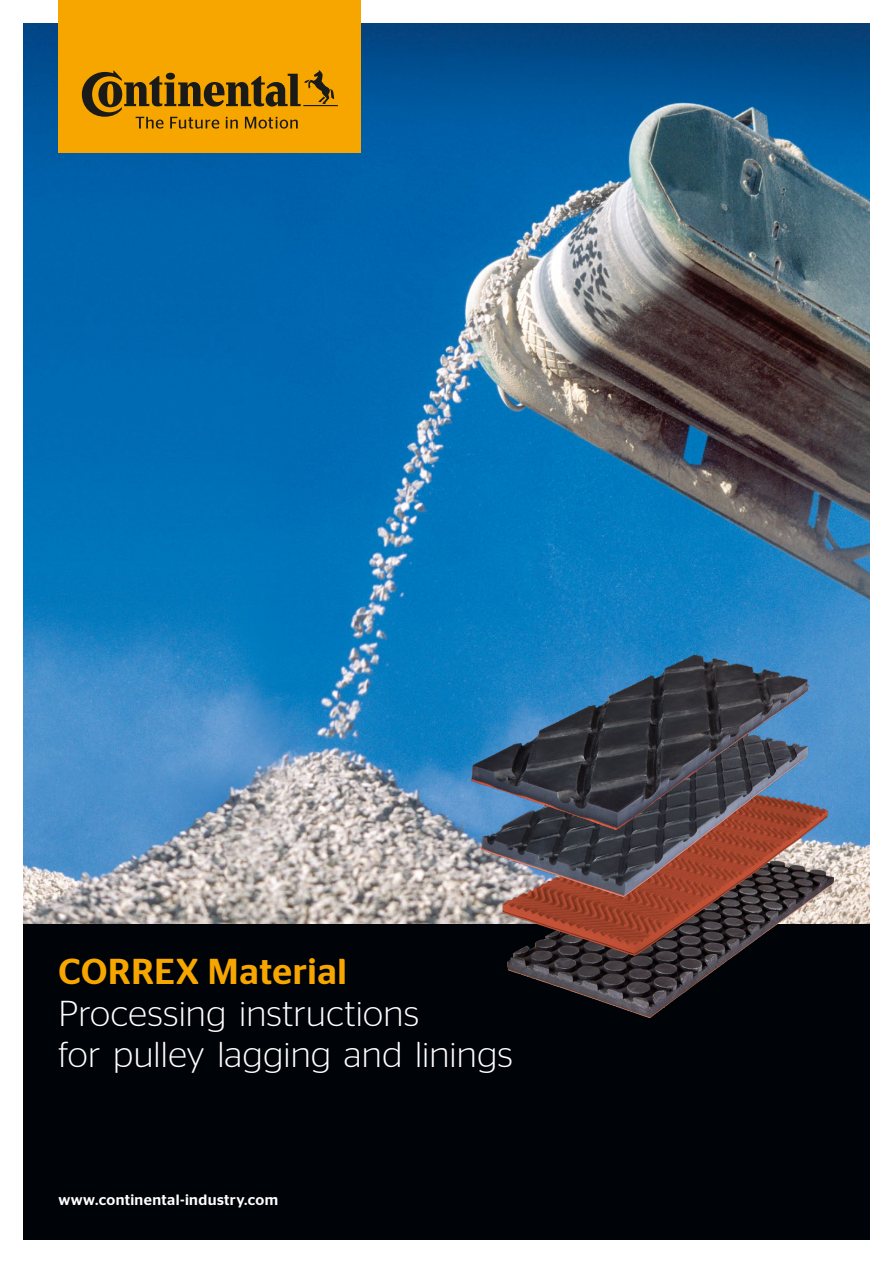
<style>
.page{position:relative;width:893px;height:1263px;background:#fff}
.page>*{position:absolute;margin:0;border:0;box-sizing:border-box;transform-origin:0 0}
.t1{font:300 36px/41px "Continental Stag Sans LCG";letter-spacing:.005em;color:#fff}
.t2{font:500 36px "Continental Stag Sans LCG";letter-spacing:.015em;color:#f7a600}
.t3{font:500 15px "Continental Stag Sans LCG";letter-spacing:.025em;color:#fff}
</style>
<div class="page">
<img style="left:23px;top:23px;width:847px;height:901px">
<div style="left:23px;top:924px;width:847px;height:315px;background:#000308"></div>
<div style="left:58px;top:0;width:303px;height:152px;background:#f7a600"></div>
<svg style="left:82px;top:70px;width:256px;height:59px"></svg>
<img style="left:507px;top:960px;width:221px;height:57px">
<img style="left:496px;top:772px;width:343px;height:188px">
<img style="left:482px;top:830px;width:325px;height:66px">
<img style="left:471px;top:655px;width:337px;height:175px">
<p class="t2" style="left:58px;top:946px;width:290px">CORREX Material</p>
<p class="t1" style="left:58px;top:990px;width:456px">Processing instructions<br>for pulley lagging and linings</p>
<p class="t3" style="left:58px;top:1188px;width:221px">www.continental-industry.com</p>
</div>
